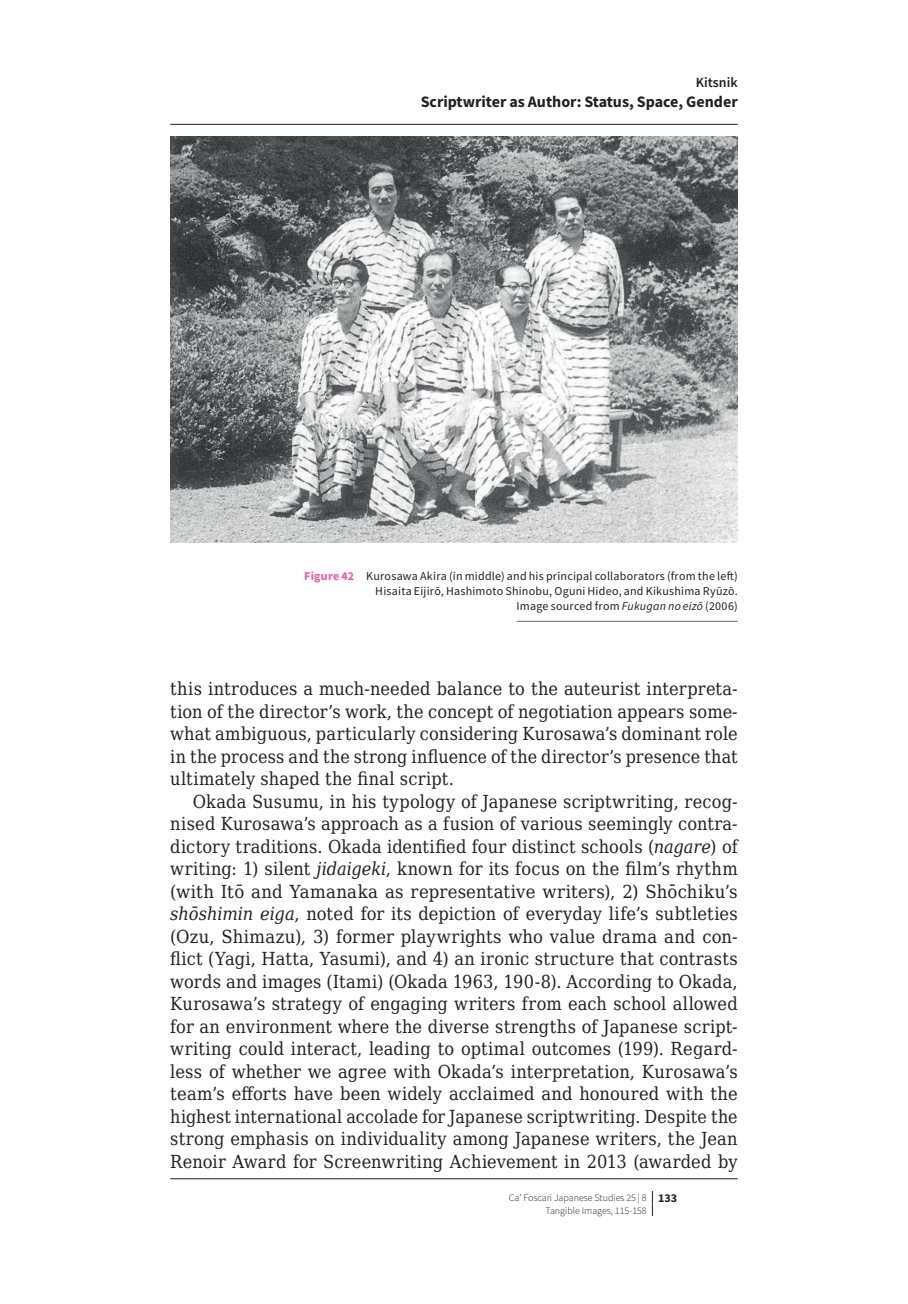
<style>
.page{position:relative;width:908px;height:1304px;background:#fff}
.page>*{position:absolute;margin:0;border:0;box-sizing:border-box;transform-origin:0 0}
.t1{font:18px/22.4px "DejaVu Serif Condensed";letter-spacing:.01em;color:#231f20;text-align:justify}
.t2{font:700 16px "Source Sans Pro";color:#231f20}
.t3{font:600 14px "Source Sans Pro";color:#231f20}
.t4{font:12px/15px "Source Sans Pro";letter-spacing:.02em;color:#231f20;text-align:right}
.t5{font:300 10px/12.4px "Source Sans Pro";color:#231f20}
.s1{font-weight:700;color:#ef59a1}
.s2{font-style:italic}
.s3{font-weight:700;font-size:12px}
</style>
<div class="page">
<svg style="left:651px;top:1191px;width:1px;height:25px"></svg>
<img style="left:170px;top:136px;width:567px;height:407px">
<hr style="left:516px;top:621px;width:221px;height:1px;background:#6c6d70">
<hr style="left:170px;top:124px;width:567px;height:1px;background:#231f20">
<hr style="left:170px;top:1178px;width:567px;height:1px;background:#231f20">
<p class="t3" style="left:695px;top:74px;width:43px">Kitsnik</p>
<p class="t2" style="left:420px;top:91px;width:318px">Scriptwriter as Author: Status, Space, Gender</p>
<p class="t4" style="left:304px;top:568px;width:435px"><span class="s1">Figure 42</span> Kurosawa Akira (in middle) and his principal collaborators (from the left)<br>Hisaita Eijirō, Hashimoto Shinobu, Oguni Hideo, and Kikushima Ryūzō.<br>Image sourced from <span class="s2">Fukugan no eizō</span> (2006)</p>
<p class="t1" style="left:170px;top:677px;width:568px">this introduces a much-needed balance to the auteurist interpreta&shy;tion of the director’s work, the concept of negotiation appears some&shy;what ambiguous, particularly considering Kurosawa’s dominant role in the process and the strong influence of the director’s presence that ultimately shaped the final script.</p>
<p class="t1" style="left:170px;top:790px;width:568px;text-indent:23px">Okada Susumu, in his typology of Japanese scriptwriting, recog&shy;nised Kurosawa’s approach as a fusion of various seemingly contra&shy;dictory traditions. Okada identified four distinct schools (<span class="s2">nagare</span>) of writing: 1) silent <span class="s2">jidaigeki</span>, known for its focus on the film’s rhythm (with Itō and Yamanaka as representative writers), 2) Shōchiku’s <span class="s2">shōshimin eiga</span>, noted for its depiction of everyday life’s subtleties (Ozu, Shimazu), 3) former playwrights who value drama and con&shy;flict (Yagi, Hatta, Yasumi), and 4) an ironic structure that contrasts words and images (Itami) (Okada 1963, 190‑8). According to Okada, Kurosawa’s strategy of engaging writers from each school allowed for an environment where the diverse strengths of Japanese script&shy;writing could interact, leading to optimal outcomes (199). Regard&shy;less of whether we agree with Okada’s interpretation, Kurosawa’s team’s efforts have been widely acclaimed and honoured with the highest international accolade for Japanese scriptwriting. Despite the strong emphasis on individuality among Japanese writers, the Jean Renoir Award for Screenwriting Achievement in 2013 (awarded by</p>
<p class="t5" style="left:545px;top:1191px;width:133px;text-indent:-37px">Ca’ Foscari Japanese Studies 25 | 8 <span class="s3">133<br></span>Tangible Images, 115-158</p>
</div>
